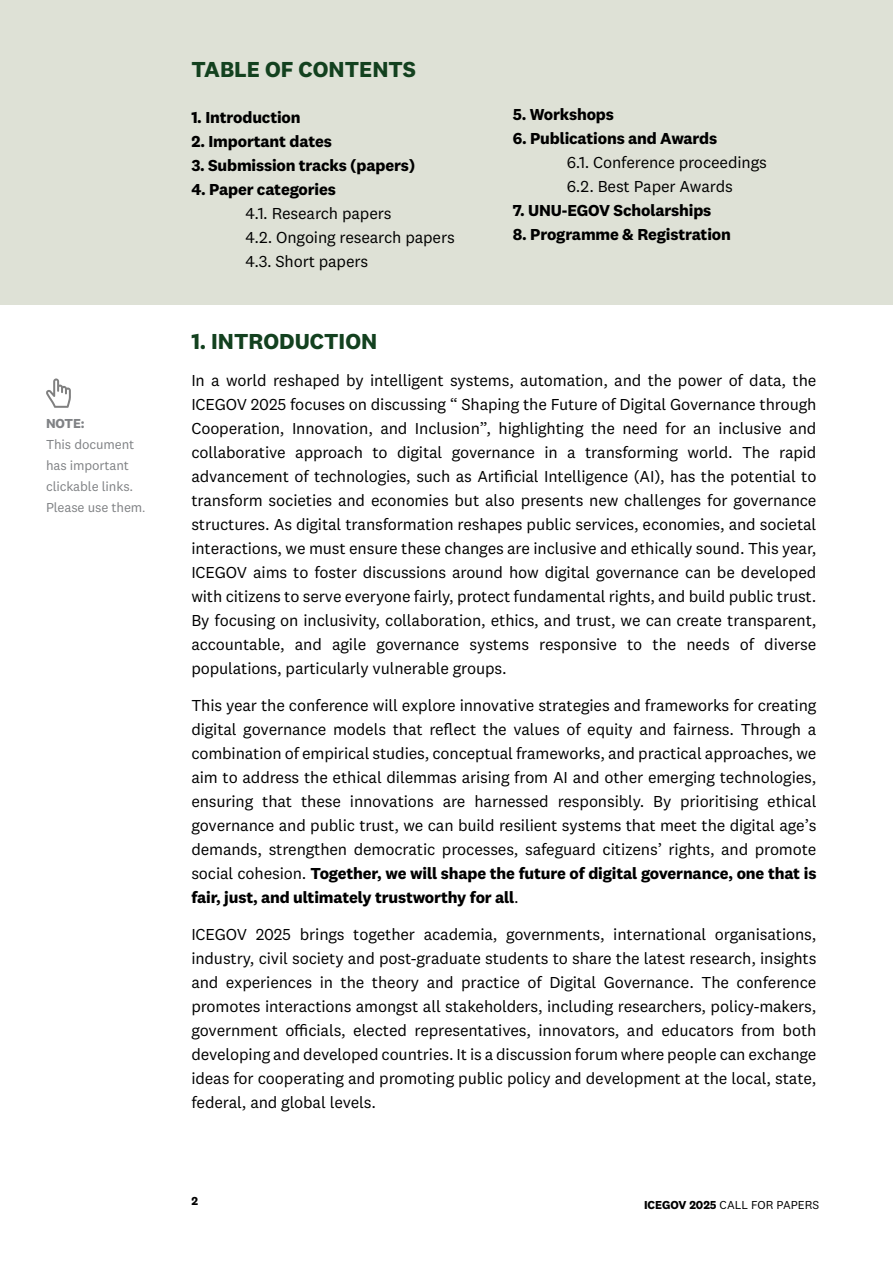
<style>
.page{position:relative;width:893px;height:1263px;background:#fff}
.page>*{position:absolute;margin:0;border:0;box-sizing:border-box;transform-origin:0 0}
.t1{font:700 22.5px "National 2";color:#13411f}
.t2{font:16.5px/24px "National 2";letter-spacing:-.01em;color:#000;text-align:justify}
.t3{font:700 16.5px "National 2";letter-spacing:-.01em;color:#000}
.t4{font:13.5px/21px "National 2";letter-spacing:-.01em;color:#808285}
.t5{font:700 13.5px "National 2";color:#808285}
.t6{font:12px "National 2";color:#000}
.t7{font:700 12px "National 2";color:#000}
.s1{font-size:12px}
.s2{font-weight:700}
</style>
<div class="page">
<div style="left:0;top:0;width:893px;height:304px;background:#dee1d6"></div>
<svg style="left:46px;top:378px;width:25px;height:30px"></svg>
<p class="t5" style="left:46px;top:415px;width:40px">NOTE:</p>
<p class="t4" style="left:46px;top:434px;width:101px">This document has important clickable links.<br>Please use them<span class="s1">.</span></p>
<h1 class="t1" style="left:191px;top:55px;width:226px">TABLE OF CONTENTS</h1>
<p class="t3" style="left:191px;top:107px;width:111px">1. Introduction</p>
<p class="t3" style="left:191px;top:131px;width:142px">2. Important dates</p>
<p class="t3" style="left:191px;top:155px;width:225px">3. Submission tracks (papers)</p>
<p class="t3" style="left:191px;top:179px;width:146px">4. Paper categories</p>
<p class="t2" style="left:245px;top:201px;width:211px;text-align:left">4.1. Research papers<br>4.2. Ongoing research papers<br>4.3. Short papers</p>
<p class="t3" style="left:513px;top:104px;width:102px">5. Workshops</p>
<p class="t3" style="left:513px;top:128px;width:206px">6. Publications and Awards</p>
<p class="t2" style="left:567px;top:150px;width:201px">6.1. Conference proceedings<br>6.2. Best Paper Awards</p>
<p class="t3" style="left:513px;top:200px;width:200px">7. UNU-EGOV Scholarships</p>
<p class="t3" style="left:513px;top:224px;width:220px">8. Programme &amp; Registration</p>
<h1 class="t1" style="left:191px;top:328px;width:187px">1. INTRODUCTION</h1>
<p class="t2" style="left:191px;top:368px;width:627px">In a world reshaped by intelligent systems, automation, and the power of data, the ICEGOV 2025 focuses on discussing “ Shaping the Future of Digital Governance through Cooperation, Innovation, and Inclusion”, highlighting the need for an inclusive and collaborative approach to digital governance in a transforming world. The rapid advancement of technologies, such as Artificial Intelligence (AI), has the potential to transform societies and economies but also presents new challenges for governance structures. As digital transformation reshapes public services, economies, and societal interactions, we must ensure these changes are inclusive and ethically sound. This year, ICEGOV aims to foster discussions around how digital governance can be developed with citizens to serve everyone fairly, protect fundamental rights, and build public trust.<br>By focusing on inclusivity, collaboration, ethics, and trust, we can create transparent, accountable, and agile governance systems responsive to the needs of diverse populations, particularly vulnerable groups.</p>
<p class="t2" style="left:191px;top:693px;width:627px">This year the conference will explore innovative strategies and frameworks for creating digital governance models that reflect the values of equity and fairness. Through a combination of empirical studies, conceptual frameworks, and practical approaches, we aim to address the ethical dilemmas arising from AI and other emerging technologies, ensuring that these innovations are harnessed responsibly. By prioritising ethical governance and public trust, we can build resilient systems that meet the digital age’s demands, strengthen democratic processes, safeguard citizens’ rights, and promote social cohesion. <span class="s2">Together, we will shape the future of digital governance, one that is fair, just, and ultimately trustworthy for all</span>.</p>
<p class="t2" style="left:191px;top:922px;width:627px">ICEGOV 2025 brings together academia, governments, international organisations, industry, civil society and post-graduate students to share the latest research, insights and experiences in the theory and practice of Digital Governance. The conference promotes interactions amongst all stakeholders, including researchers, policy-makers, government officials, elected representatives, innovators, and educators from both developing and developed countries. It is a discussion forum where people can exchange ideas for cooperating and promoting public policy and development at the local, state, federal, and global levels.</p>
<p class="t7" style="left:191px;top:1193px;width:8px">2</p>
<p class="t6" style="left:644px;top:1198px;width:177px"><span class="s2">ICEGOV 2025</span> CALL FOR PAPERS</p>
</div>
